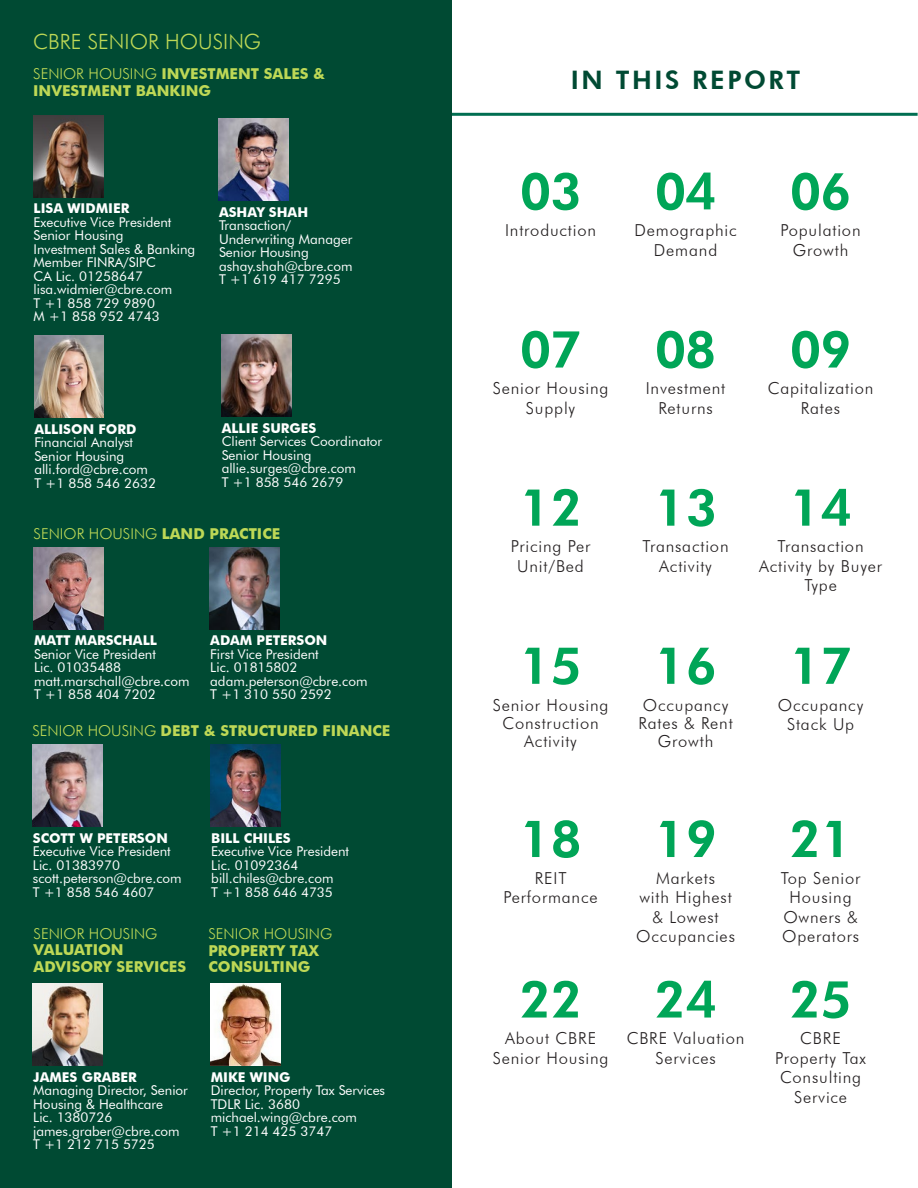
<style>
.page{position:relative;width:918px;height:1188px;background:#fff}
.page>*{position:absolute;margin:0;border:0;box-sizing:border-box;transform-origin:0 0}
.t1{font:800 51px "Futura BT";color:#00a557}
.t2{font:800 25.5px "Futura BT";letter-spacing:.1em;color:#004a33}
.t3{font:300 21px "Futura BT";color:#bed856}
.t4{font:300 16.5px/19.5px "Futura BT";letter-spacing:.05em;color:#231f20;text-align:center}
.t5{font:700 15px/16.5px "Futura BT";color:#bed856}
.t6{font:300 15px "Futura BT";color:#bed856}
.t7{font:13.5px/13.5px "Futura BT";color:#fff}
.t8{font:700 13.5px "Futura BT";color:#fff}
.s1{font-weight:300}
.s2{font-weight:700}
</style>
<div class="page">
<hr style="left:451px;top:113px;width:467px;height:3px;background:#006e51">
<div style="left:0;top:0;width:451px;height:1188px;background:#004a33"></div>
<img style="left:33px;top:115px;width:70px;height:82px">
<img style="left:210px;top:984px;width:70px;height:81px">
<img style="left:33px;top:984px;width:70px;height:81px">
<img style="left:34px;top:547px;width:69px;height:82px">
<img style="left:210px;top:547px;width:70px;height:82px">
<img style="left:219px;top:119px;width:70px;height:82px">
<img style="left:221px;top:335px;width:70px;height:81px">
<img style="left:34px;top:336px;width:70px;height:81px">
<img style="left:32px;top:745px;width:70px;height:81px">
<img style="left:211px;top:745px;width:70px;height:81px">
<p class="t3" style="left:33px;top:29px;width:229px">CBRE SENIOR HOUSING</p>
<p class="t5" style="left:33px;top:65px;width:294px"><span class="s1">SENIOR HOUSING</span> INVESTMENT SALES &amp;<br>INVESTMENT BANKING</p>
<p class="t8" style="left:34px;top:200px;width:97px">LISA WIDMIER</p>
<p class="t7" style="left:34px;top:215px;width:139px">Executive Vice President</p>
<p class="t7" style="left:34px;top:229px;width:91px">Senior Housing</p>
<p class="t7" style="left:34px;top:242px;width:163px">Investment Sales &amp; Banking</p>
<p class="t7" style="left:34px;top:256px;width:124px">Member FINRA/SIPC</p>
<p class="t7" style="left:34px;top:269px;width:111px">CA Lic. 01258647</p>
<p class="t7" style="left:34px;top:283px;width:140px">lisa.widmier@cbre.com</p>
<p class="t7" style="left:34px;top:296px;width:123px">T +1 858 729 9890</p>
<p class="t7" style="left:34px;top:310px;width:128px">M +1 858 952 4743</p>
<p class="t8" style="left:219px;top:204px;width:91px">ASHAY SHAH</p>
<p class="t7" style="left:219px;top:219px;width:135px">Transaction/<br>Underwriting Manager</p>
<p class="t7" style="left:219px;top:246px;width:91px">Senior Housing</p>
<p class="t7" style="left:219px;top:259px;width:135px">ashay.shah@cbre.com</p>
<p class="t7" style="left:219px;top:273px;width:123px">T +1 619 417 7295</p>
<p class="t8" style="left:34px;top:421px;width:103px">ALLISON FORD</p>
<p class="t7" style="left:34px;top:435px;width:100px">Financial Analyst</p>
<p class="t7" style="left:34px;top:449px;width:91px">Senior Housing</p>
<p class="t7" style="left:34px;top:462px;width:115px">alli.ford@cbre.com</p>
<p class="t7" style="left:34px;top:476px;width:123px">T +1 858 546 2632</p>
<p class="t8" style="left:222px;top:420px;width:96px">ALLIE SURGES</p>
<p class="t7" style="left:222px;top:434px;width:162px">Client Services Coordinator</p>
<p class="t7" style="left:222px;top:448px;width:91px">Senior Housing</p>
<p class="t7" style="left:222px;top:461px;width:136px">allie.surges@cbre.com</p>
<p class="t7" style="left:222px;top:475px;width:123px">T +1 858 546 2679</p>
<p class="t6" style="left:34px;top:524px;width:248px">SENIOR HOUSING <span class="s2">LAND PRACTICE</span></p>
<p class="t8" style="left:34px;top:632px;width:124px">MATT MARSCHALL</p>
<p class="t7" style="left:34px;top:647px;width:123px">Senior Vice President</p>
<p class="t7" style="left:34px;top:661px;width:89px">Lic. 01035488</p>
<p class="t7" style="left:34px;top:674px;width:157px">matt.marschall@cbre.com</p>
<p class="t7" style="left:34px;top:688px;width:123px">T +1 858 404 7202</p>
<p class="t8" style="left:210px;top:632px;width:119px">ADAM PETERSON</p>
<p class="t7" style="left:210px;top:647px;width:110px">First Vice President</p>
<p class="t7" style="left:210px;top:661px;width:89px">Lic. 01815802</p>
<p class="t7" style="left:210px;top:674px;width:159px">adam.peterson@cbre.com</p>
<p class="t7" style="left:210px;top:688px;width:123px">T +1 310 550 2592</p>
<p class="t5" style="left:32px;top:722px;width:360px"><span class="s1">SENIOR HOUSING</span> DEBT &amp; STRUCTURED FINANCE</p>
<p class="t8" style="left:33px;top:830px;width:137px">SCOTT W PETERSON</p>
<p class="t7" style="left:33px;top:845px;width:139px">Executive Vice President</p>
<p class="t7" style="left:33px;top:858px;width:89px">Lic. 01383970</p>
<p class="t7" style="left:33px;top:872px;width:150px">scott.peterson@cbre.com</p>
<p class="t7" style="left:33px;top:885px;width:123px">T +1 858 546 4607</p>
<p class="t5" style="left:34px;top:925px;width:154px"><span class="s1">SENIOR HOUSING<br></span>VALUATION<br>ADVISORY SERVICES</p>
<p class="t8" style="left:211px;top:830px;width:81px">BILL CHILES</p>
<p class="t7" style="left:211px;top:845px;width:139px">Executive Vice President</p>
<p class="t7" style="left:211px;top:858px;width:89px">Lic. 01092364</p>
<p class="t7" style="left:211px;top:872px;width:124px">bill.chiles@cbre.com</p>
<p class="t7" style="left:211px;top:885px;width:123px">T +1 858 646 4735</p>
<p class="t5" style="left:208px;top:925px;width:125px"><span class="s1">SENIOR HOUSING<br></span>PROPERTY TAX<br>CONSULTING</p>
<p class="t8" style="left:33px;top:1069px;width:105px">JAMES GRABER</p>
<p class="t7" style="left:33px;top:1084px;width:156px">Managing Director, Senior<br>Housing &amp; Healthcare</p>
<p class="t7" style="left:33px;top:1111px;width:81px">Lic. 1380726</p>
<p class="t7" style="left:33px;top:1124px;width:148px">james.graber@cbre.com</p>
<p class="t7" style="left:33px;top:1138px;width:123px">T +1 212 715 5725</p>
<p class="t8" style="left:211px;top:1069px;width:81px">MIKE WING</p>
<p class="t7" style="left:211px;top:1084px;width:176px">Director, Property Tax Services</p>
<p class="t7" style="left:211px;top:1097px;width:91px">TDLR Lic. 3680</p>
<p class="t7" style="left:211px;top:1111px;width:148px">michael.wing@cbre.com</p>
<p class="t7" style="left:211px;top:1124px;width:123px">T +1 214 425 3747</p>
<p class="t2" style="left:571px;top:64px;width:231px">IN THIS REPORT</p>
<p class="t1" style="left:520px;top:160px;width:63px">03</p>
<p class="t1" style="left:655px;top:160px;width:63px">04</p>
<p class="t1" style="left:790px;top:160px;width:63px">06</p>
<p class="t4" style="left:505px;top:220px;width:93px">Introduction</p>
<p class="t4" style="left:635px;top:220px;width:104px">Demographic<br>Demand</p>
<p class="t4" style="left:781px;top:220px;width:82px">Population<br>Growth</p>
<p class="t1" style="left:520px;top:318px;width:63px">07</p>
<p class="t1" style="left:655px;top:318px;width:63px">08</p>
<p class="t1" style="left:790px;top:318px;width:63px">09</p>
<p class="t4" style="left:493px;top:379px;width:117px">Senior Housing<br>Supply</p>
<p class="t4" style="left:646px;top:379px;width:81px">Investment<br>Returns</p>
<p class="t4" style="left:768px;top:379px;width:107px">Capitalization<br>Rates</p>
<p class="t1" style="left:519px;top:477px;width:64px">12</p>
<p class="t1" style="left:654px;top:477px;width:64px">13</p>
<p class="t1" style="left:789px;top:477px;width:64px">14</p>
<p class="t4" style="left:511px;top:537px;width:81px">Pricing Per<br>Unit/Bed</p>
<p class="t4" style="left:643px;top:537px;width:87px">Transaction<br>Activity</p>
<p class="t4" style="left:759px;top:537px;width:124px">Transaction<br>Activity by Buyer<br>Type</p>
<p class="t1" style="left:519px;top:635px;width:64px">15</p>
<p class="t1" style="left:654px;top:635px;width:64px">16</p>
<p class="t1" style="left:789px;top:635px;width:64px">17</p>
<p class="t4" style="left:493px;top:696px;width:117px;line-height:18px">Senior Housing<br>Construction<br>Activity</p>
<p class="t4" style="left:638px;top:696px;width:96px;line-height:18px">Occupancy<br>Rates &amp; Rent<br>Growth</p>
<p class="t4" style="left:778px;top:695px;width:87px">Occupancy<br>Stack Up</p>
<p class="t1" style="left:519px;top:808px;width:64px">18</p>
<p class="t1" style="left:654px;top:808px;width:64px">19</p>
<p class="t1" style="left:789px;top:808px;width:64px">21</p>
<p class="t4" style="left:504px;top:868px;width:95px">REIT<br>Performance</p>
<p class="t4" style="left:636px;top:868px;width:100px">Markets<br>with Highest &amp; Lowest<br>Occupancies</p>
<p class="t4" style="left:781px;top:868px;width:81px">Top Senior<br>Housing<br>Owners &amp;<br>Operators</p>
<p class="t1" style="left:519px;top:968px;width:64px">22</p>
<p class="t1" style="left:654px;top:968px;width:64px">24</p>
<p class="t1" style="left:789px;top:968px;width:64px">25</p>
<p class="t4" style="left:493px;top:1029px;width:117px">About CBRE<br>Senior Housing</p>
<p class="t4" style="left:627px;top:1029px;width:119px">CBRE Valuation<br>Services</p>
<p class="t4" style="left:775px;top:1029px;width:92px">CBRE<br>Property Tax<br>Consulting<br>Service</p>
</div>
